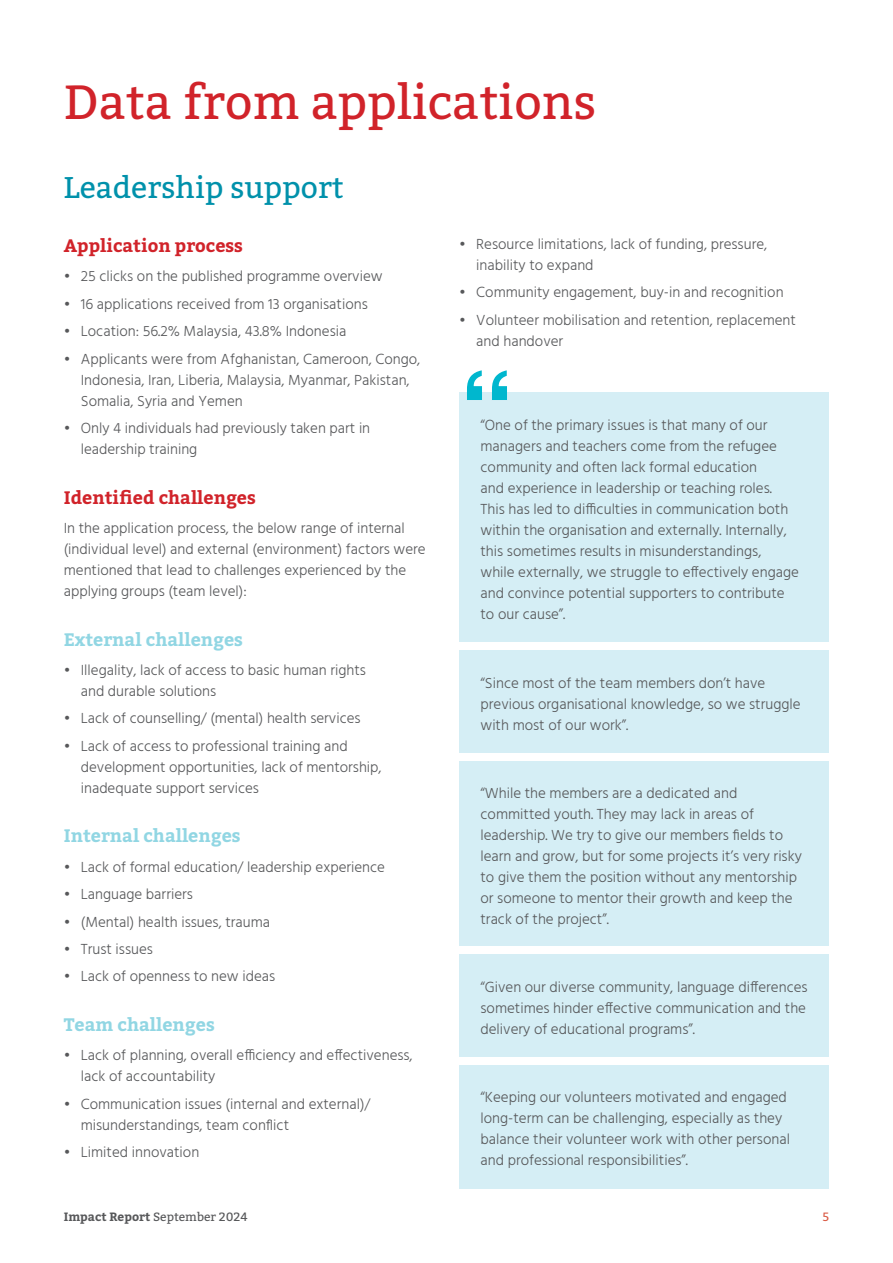
<style>
.page{position:relative;width:893px;height:1263px;background:#fff}
.page>*{position:absolute;margin:0;border:0;box-sizing:border-box;transform-origin:0 0}
.Body{font:700 108px "Helvetica";color:#00b7ce}
.Main_heading{font:48px "Bitter";color:#d1232a}
.Heading{font:30px "Bitter";color:#0091ab}
.Subheading{font:700 18px "Bitter";color:#91d6e3}
.Subheading-2{font:700 18px "Bitter";color:#d1232a}
.Body-2{font:300 15px/21px "Hind";color:#57585a}
.t1{font:12px "Bitter";color:#57585a}
.t2{font:12px "Bitter";color:#d95842}
.s1{font-weight:700}
</style>
<div class="page">
<div style="left:459px;top:393px;width:370px;height:249px;background:#d5eef5"></div>
<div style="left:459px;top:651px;width:370px;height:102px;background:#d5eef5"></div>
<div style="left:459px;top:761px;width:370px;height:185px;background:#d5eef5"></div>
<div style="left:459px;top:955px;width:370px;height:102px;background:#d5eef5"></div>
<div style="left:459px;top:1065px;width:370px;height:123px;background:#d5eef5"></div>
<p class="Main_heading" style="left:64px;top:71px;width:534px">Data from applications</p>
<p class="Heading" style="left:64px;top:169px;width:281px">Leadership support</p>
<p class="Subheading-2" style="left:64px;top:234px;width:181px">Application process</p>
<p class="Body-2" style="left:64px;top:267px;width:320px">• 25 clicks on the published programme overview</p>
<p class="Body-2" style="left:64px;top:294px;width:306px">• 16 applications received from 13 organisations</p>
<p class="Body-2" style="left:64px;top:322px;width:284px">• Location: 56.2% Malaysia, 43.8% Indonesia</p>
<p class="Body-2" style="left:81px;top:349px;width:341px;text-indent:-17px">• Applicants were from Afghanistan, Cameroon, Congo,<br>Indonesia, Iran, Liberia, Malaysia, Myanmar, Pakistan,<br>Somalia, Syria and Yemen</p>
<p class="Body-2" style="left:81px;top:418px;width:291px;text-indent:-17px">• Only 4 individuals had previously taken part in leadership training</p>
<p class="Subheading-2" style="left:64px;top:485px;width:194px">Identified challenges</p>
<p class="Body-2" style="left:64px;top:518px;width:363px">In the application process, the below range of internal (individual level) and external (environment) factors were mentioned that lead to challenges experienced by the applying groups (team level):</p>
<p class="Subheading" style="left:64px;top:627px;width:181px">External challenges</p>
<p class="Body-2" style="left:81px;top:660px;width:287px;text-indent:-17px">• Illegality, lack of access to basic human rights and durable solutions</p>
<p class="Body-2" style="left:64px;top:709px;width:298px">• Lack of counselling/ (mental) health services</p>
<p class="Body-2" style="left:81px;top:736px;width:302px;text-indent:-17px">• Lack of access to professional training and development opportunities, lack of mentorship, inadequate support services</p>
<p class="Subheading" style="left:64px;top:824px;width:178px">Internal challenges</p>
<p class="Body-2" style="left:64px;top:857px;width:323px">• Lack of formal education/ leadership experience</p>
<p class="Body-2" style="left:64px;top:884px;width:131px">• Language barriers</p>
<p class="Body-2" style="left:64px;top:912px;width:208px">• (Mental) health issues, trauma</p>
<p class="Body-2" style="left:64px;top:939px;width:91px">• Trust issues</p>
<p class="Body-2" style="left:64px;top:967px;width:213px">• Lack of openness to new ideas</p>
<p class="Subheading" style="left:64px;top:1013px;width:153px">Team challenges</p>
<p class="Body-2" style="left:81px;top:1046px;width:333px;text-indent:-17px">• Lack of planning, overall efficiency and effectiveness, lack of accountability</p>
<p class="Body-2" style="left:81px;top:1094px;width:291px;text-indent:-17px">• Communication issues (internal and external)/ misunderstandings, team conflict</p>
<p class="Body-2" style="left:64px;top:1142px;width:137px">• Limited innovation</p>
<p class="Body-2" style="left:476px;top:234px;width:292px;text-indent:-17px">• Resource limitations, lack of funding, pressure, inability to expand</p>
<p class="Body-2" style="left:459px;top:283px;width:326px">• Community engagement, buy-in and recognition</p>
<p class="Body-2" style="left:476px;top:310px;width:321px;text-indent:-17px">• Volunteer mobilisation and retention, replacement and handover</p>
<p class="Body" style="left:460px;top:345px;width:55px">“</p>
<p class="Body-2" style="left:480px;top:415px;width:320px">“One of the primary issues is that many of our managers and teachers come from the refugee community and often lack formal education<br>and experience in leadership or teaching roles.<br>This has led to difficulties in communication both within the organisation and externally. Internally, this sometimes results in misunderstandings, while externally, we struggle to effectively engage and convince potential supporters to contribute to our cause”.</p>
<p class="Body-2" style="left:480px;top:673px;width:322px">“Since most of the team members don’t have previous organisational knowledge, so we struggle with most of our work”.</p>
<p class="Body-2" style="left:480px;top:784px;width:323px">“While the members are a dedicated and committed youth. They may lack in areas of leadership. We try to give our members fields to learn and grow, but for some projects it’s very risky to give them the position without any mentorship or someone to mentor their growth and keep the track of the project”.</p>
<p class="Body-2" style="left:480px;top:977px;width:329px;text-align:justify">“Given our diverse community, language differences sometimes hinder effective communication and the delivery of educational programs”.</p>
<p class="Body-2" style="left:480px;top:1088px;width:311px">“Keeping our volunteers motivated and engaged long-term can be challenging, especially as they balance their volunteer work with other personal and professional responsibilities”.</p>
<p class="t1" style="left:64px;top:1209px;width:185px"><span class="s1">Impact Report</span> September 2024</p>
<p class="t2" style="left:823px;top:1209px;width:8px">5</p>
</div>
